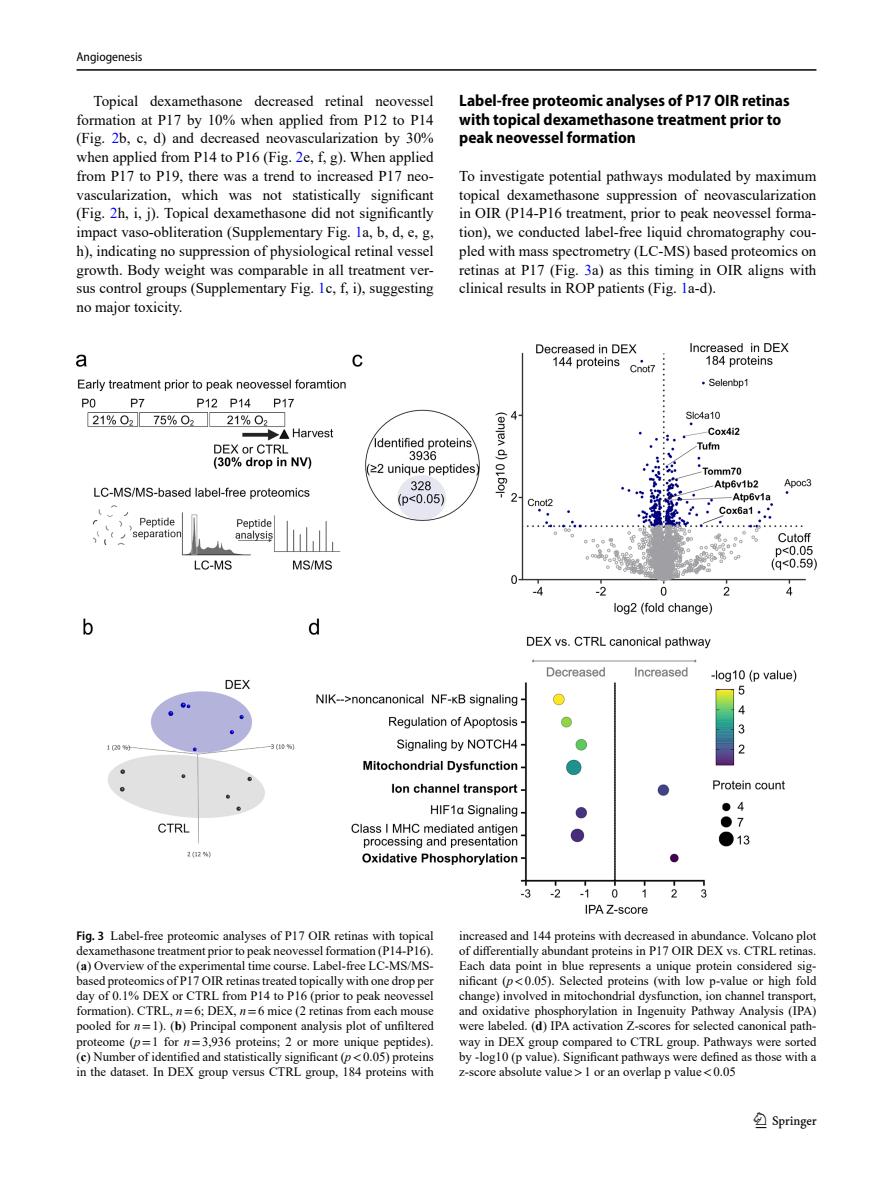
<style>
.page{position:relative;width:893px;height:1187px;background:#fff}
.page>*{position:absolute;margin:0;border:0;box-sizing:border-box;transform-origin:0 0}
.t1{font:22.5px "Springnew";color:#000}
.Head_2{font:700 semi-condensed 16.5px/18.8px "Myriad Pro";color:#000}
.Body_Text_Indent{font:15px/18.8px "Times New Roman";color:#000;text-align:justify}
.Body_Text{font:15px/18.8px "Times New Roman";color:#000;text-align:justify}
.Figure_Caption{font:12.75px/15px "Times New Roman";color:#000;text-align:justify}
.t2{font:semi-condensed 12.75px "Myriad Pro";color:#000}
.s1{color:#00f}
.s2{font-family:"Myriad Pro";font-weight:600;font-stretch:semi-condensed}
.s3{font-weight:700}
.s4{font-style:italic}
.s5{font-family:"STIX"}
</style>
<div class="page">
<hr style="left:77px;top:69px;width:739px;height:2px;background:#000">
<img style="left:77px;top:343px;width:739px;height:570px">
<p class="t2" style="left:77px;top:49px;width:68px">Angiogenesis</p>
<p class="Body_Text_Indent" style="left:77px;top:91px;width:359px;text-indent:17px">Topical dexamethasone decreased retinal neovessel formation at P17 by 10% when applied from P12 to P14 (Fig. <span class="s1">2</span>b, c, d) and decreased neovascularization by 30% when applied from P14 to P16 (Fig. <span class="s1">2</span>e, f, g). When applied from P17 to P19, there was a trend to increased P17 neo&shy;vascularization, which was not statistically significant (Fig. <span class="s1">2</span>h, i, j). Topical dexamethasone did not significantly impact vaso-obliteration (Supplementary Fig. <span class="s1">1</span>a, b, d, e, g, h), indicating no suppression of physiological retinal vessel growth. Body weight was comparable in all treatment ver&shy;sus control groups (Supplementary Fig. <span class="s1">1</span>c, f, i), suggesting no major toxicity.</p>
<p class="Head_2" style="left:459px;top:90px;width:332px">Label-free proteomic analyses of P17 OIR retinas with topical dexamethasone treatment prior to peak neovessel formation</p>
<p class="Body_Text" style="left:459px;top:166px;width:359px">To investigate potential pathways modulated by maximum topical dexamethasone suppression of neovascularization in OIR (P14-P16 treatment, prior to peak neovessel forma&shy;tion), we conducted label-free liquid chromatography cou&shy;pled with mass spectrometry (LC-MS) based proteomics on retinas at P17 (Fig. <span class="s1">3</span>a) as this timing in OIR aligns with clinical results in ROP patients (Fig. <span class="s1">1</span>a-d).</p>
<p class="Figure_Caption" style="left:77px;top:928px;width:359px"><span class="s2">Fig. 3</span> Label-free proteomic analyses of P17 OIR retinas with topical dexamethasone treatment prior to peak neovessel formation (P14-P16). (<span class="s3">a</span>) Overview of the experimental time course. Label-free LC-MS/MS&shy;based proteomics of P17 OIR retinas treated topically with one drop per day of 0.1% DEX or CTRL from P14 to P16 (prior to peak neovessel formation). CTRL, <span class="s4">n</span><span class="s5">=</span>6; DEX, <span class="s4">n</span><span class="s5">=</span>6 mice (2 retinas from each mouse pooled for <span class="s4">n</span><span class="s5">=</span>1). (<span class="s3">b</span>) Principal component analysis plot of unfiltered proteome (<span class="s4">p</span><span class="s5">=</span>1 for <span class="s4">n</span><span class="s5">=</span>3,936 proteins; 2 or more unique peptides). (<span class="s3">c</span>) Number of identified and statistically significant (<span class="s4">p</span><span class="s5">&lt;</span>0.05) proteins in the dataset. In DEX group versus CTRL group, 184 proteins with</p>
<p class="Figure_Caption" style="left:459px;top:928px;width:359px">increased and 144 proteins with decreased in abundance. Volcano plot of differentially abundant proteins in P17 OIR DEX vs. CTRL retinas.<br>Each data point in blue represents a unique protein considered sig&shy;nificant (<span class="s4">p</span><span class="s5">&lt;</span>0.05). Selected proteins (with low p-value or high fold change) involved in mitochondrial dysfunction, ion channel transport, and oxidative phosphorylation in Ingenuity Pathway Analysis (IPA) were labeled. (<span class="s3">d</span>) IPA activation Z-scores for selected canonical path&shy;way in DEX group compared to CTRL group. Pathways were sorted by -log10 (p value). Significant pathways were defined as those with a z-score absolute value<span class="s5">&gt;</span>1 or an overlap p value<span class="s5">&lt;</span>0.05</p>
<h1 class="t1" style="left:756px;top:1107px;width:63px">1 3</h1>
</div>
